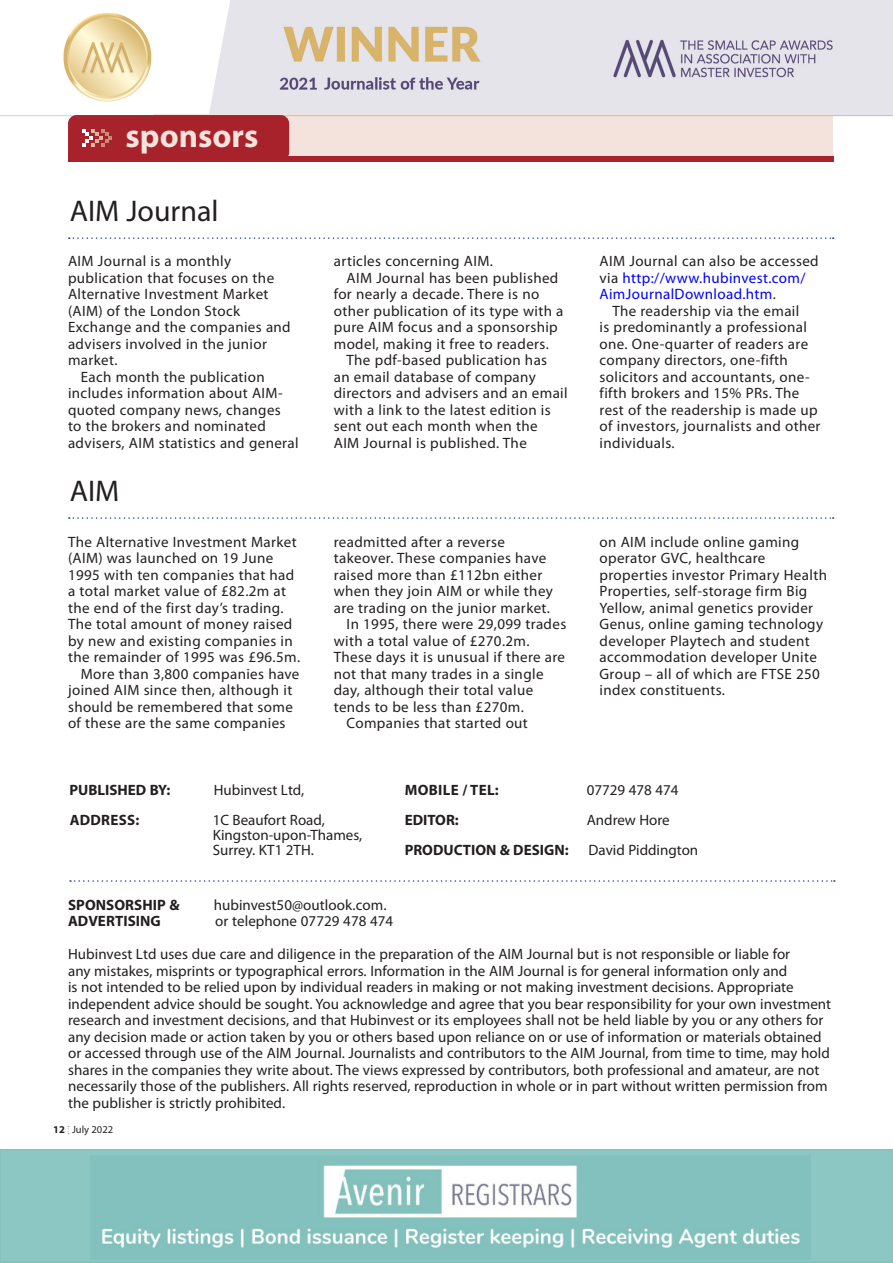
<style>
.page{position:relative;width:893px;height:1263px;background:#fff}
.page>*{position:absolute;margin:0;border:0;box-sizing:border-box;transform-origin:0 0}
.t1{font:700 33px "Myriad Pro";color:#f3e3dc}
.t2{font:30px "Myriad Pro";color:#231f20}
.t3{font:15px/16.5px "Myriad Pro";letter-spacing:.025em;color:#231f20}
.t4{font:15px/16.5px "Myriad Pro";letter-spacing:.005em;color:#231f20}
.t5{font:15px "Myriad Pro";color:#231f20}
.t6{font:700 15px "Myriad Pro";letter-spacing:.005em;color:#231f20}
.t7{font:15px/16.5px "Myriad Pro";letter-spacing:.025em;color:#00f}
.t8{font:10.5px "Myriad Pro";color:#231f20}
.t9{font:700 10.5px "Myriad Pro";color:#231f20}
.s1{color:#231f20}
</style>
<div class="page">
<img style="left:63px;top:0;width:830px;height:115px">
<svg style="left:70px;top:880px;width:765px;height:2px"></svg>
<svg style="left:69px;top:237px;width:765px;height:2px"></svg>
<svg style="left:69px;top:517px;width:765px;height:2px"></svg>
<div style="left:154px;top:115px;width:679px;height:44px;background:#f3e3dc"></div>
<div style="left:68px;top:115px;width:221px;height:46px;background:#a8222b;border-radius:9px"></div>
<div style="left:68px;top:156px;width:765px;height:6px;background:#a8222b"></div>
<svg style="left:82px;top:129px;width:30px;height:17px"></svg>
<div style="left:68px;top:152px;width:6px;height:10px;background:#a8222b"></div>
<hr style="left:0;top:115px;width:893px;height:1px;background:#066766">
<div style="left:0;top:1150px;width:893px;height:112px;background:#8dc7c3"></div>
<img style="left:102px;top:1161px;width:704px;height:88px">
<div style="left:0;top:1149px;width:893px;height:114px;border:2px solid #83c1bc"></div>
<p class="t1" style="left:126px;top:115px;width:134px">sponsors</p>
<p class="t2" style="left:70px;top:193px;width:150px">AIM Journal</p>
<p class="t3" style="left:68px;top:253px;width:224px">AIM Journal is a monthly publication that focuses on the<br>Alternative Investment Market (AIM) of the London Stock<br>Exchange and the companies and advisers involved in the junior market.</p>
<p class="t3" style="left:68px;top:368px;width:232px;text-indent:13px">Each month the publication includes information about AIM&shy;quoted company news, changes<br>to the brokers and nominated advisers, AIM statistics and general</p>
<p class="t2" style="left:70px;top:472px;width:51px">AIM</p>
<p class="t3" style="left:68px;top:533px;width:234px">The Alternative Investment Market (AIM) was launched on 19 June<br>1995 with ten companies that had a total market value of £82.2m at the end of the first day’s trading.<br>The total amount of money raised by new and existing companies in the remainder of 1995 was £96.5m.</p>
<p class="t3" style="left:68px;top:665px;width:233px;text-indent:13px">More than 3,800 companies have joined AIM since then, although it should be remembered that some of these are the same companies</p>
<p class="t3" style="left:334px;top:253px;width:161px">articles concerning AIM.</p>
<p class="t3" style="left:334px;top:269px;width:231px;text-indent:13px">AIM Journal has been published for nearly a decade. There is no other publication of its type with a pure AIM focus and a sponsorship model, making it free to readers.</p>
<p class="t3" style="left:334px;top:352px;width:235px;text-indent:13px">The pdf-based publication has<br>an email database of company directors and advisers and an email with a link to the latest edition is sent out each month when the<br>AIM Journal is published. The</p>
<p class="t7" style="left:600px;top:253px;width:221px"><span class="s1">AIM Journal can also be accessed via</span> http://www.hubinvest.com/<br>AimJournalDownload.htm<span class="s1">.</span></p>
<p class="t3" style="left:600px;top:302px;width:222px;text-indent:13px">The readership via the email<br>is predominantly a professional one. One-quarter of readers are company directors, one-fifth solicitors and accountants, one&shy;fifth brokers and 15% PRs. The rest of the readership is made up of investors, journalists and other individuals.</p>
<p class="t3" style="left:334px;top:533px;width:221px">readmitted after a reverse takeover. These companies have raised more than £112bn either when they join AIM or while they are trading on the junior market.</p>
<p class="t3" style="left:334px;top:616px;width:234px;text-indent:13px">In 1995, there were 29,099 trades with a total value of £270.2m.<br>These days it is unusual if there are not that many trades in a single day, although their total value tends to be less than £270m.</p>
<p class="t3" style="left:347px;top:715px;width:183px">Companies that started out</p>
<p class="t3" style="left:600px;top:533px;width:229px">on AIM include online gaming operator GVC, healthcare properties investor Primary Health<br>Properties, self-storage firm Big<br>Yellow, animal genetics provider<br>Genus, online gaming technology developer Playtech and student accommodation developer Unite<br>Group – all of which are FTSE 250 index constituents.</p>
<p class="t6" style="left:70px;top:780px;width:102px">PUBLISHED BY:</p>
<p class="t5" style="left:214px;top:780px;width:92px">Hubinvest Ltd,</p>
<p class="t6" style="left:70px;top:810px;width:71px">ADDRESS:</p>
<p class="t5" style="left:213px;top:810px;width:114px">1C Beaufort Road,</p>
<p class="t5" style="left:213px;top:825px;width:151px">Kingston-upon-Thames,</p>
<p class="t5" style="left:213px;top:840px;width:103px">Surrey. KT1 2TH.</p>
<p class="t6" style="left:405px;top:780px;width:95px">MOBILE / TEL:</p>
<p class="t5" style="left:587px;top:780px;width:93px">07729 478 474</p>
<p class="t6" style="left:405px;top:810px;width:56px">EDITOR:</p>
<p class="t5" style="left:587px;top:810px;width:85px">Andrew Hore</p>
<p class="t6" style="left:405px;top:840px;width:165px">PRODUCTION &amp; DESIGN:</p>
<p class="t5" style="left:589px;top:840px;width:111px">David Piddington</p>
<p class="t6" style="left:68px;top:895px;width:113px">SPONSORSHIP &amp;</p>
<p class="t4" style="left:214px;top:896px;width:174px">hubinvest50@outlook.com.</p>
<p class="t6" style="left:68px;top:911px;width:94px">ADVERTISING</p>
<p class="t4" style="left:215px;top:913px;width:180px">or telephone 07729 478 474</p>
<p class="t4" style="left:68px;top:946px;width:765px">Hubinvest Ltd uses due care and diligence in the preparation of the AIM Journal but is not responsible or liable for<br>any mistakes, misprints or typographical errors. Information in the AIM Journal is for general information only and<br>is not intended to be relied upon by individual readers in making or not making investment decisions. Appropriate independent advice should be sought. You acknowledge and agree that you bear responsibility for your own investment research and investment decisions, and that Hubinvest or its employees shall not be held liable by you or any others for any decision made or action taken by you or others based upon reliance on or use of information or materials obtained or accessed through use of the AIM Journal. Journalists and contributors to the AIM Journal, from time to time, may hold shares in the companies they write about. The views expressed by contributors, both professional and amateur, are not necessarily those of the publishers. All rights reserved, reproduction in whole or in part without written permission from the publisher is strictly prohibited.</p>
<p class="t9" style="left:53px;top:1123px;width:13px">12</p>
<p class="t8" style="left:72px;top:1123px;width:43px">July 2022</p>
</div>
